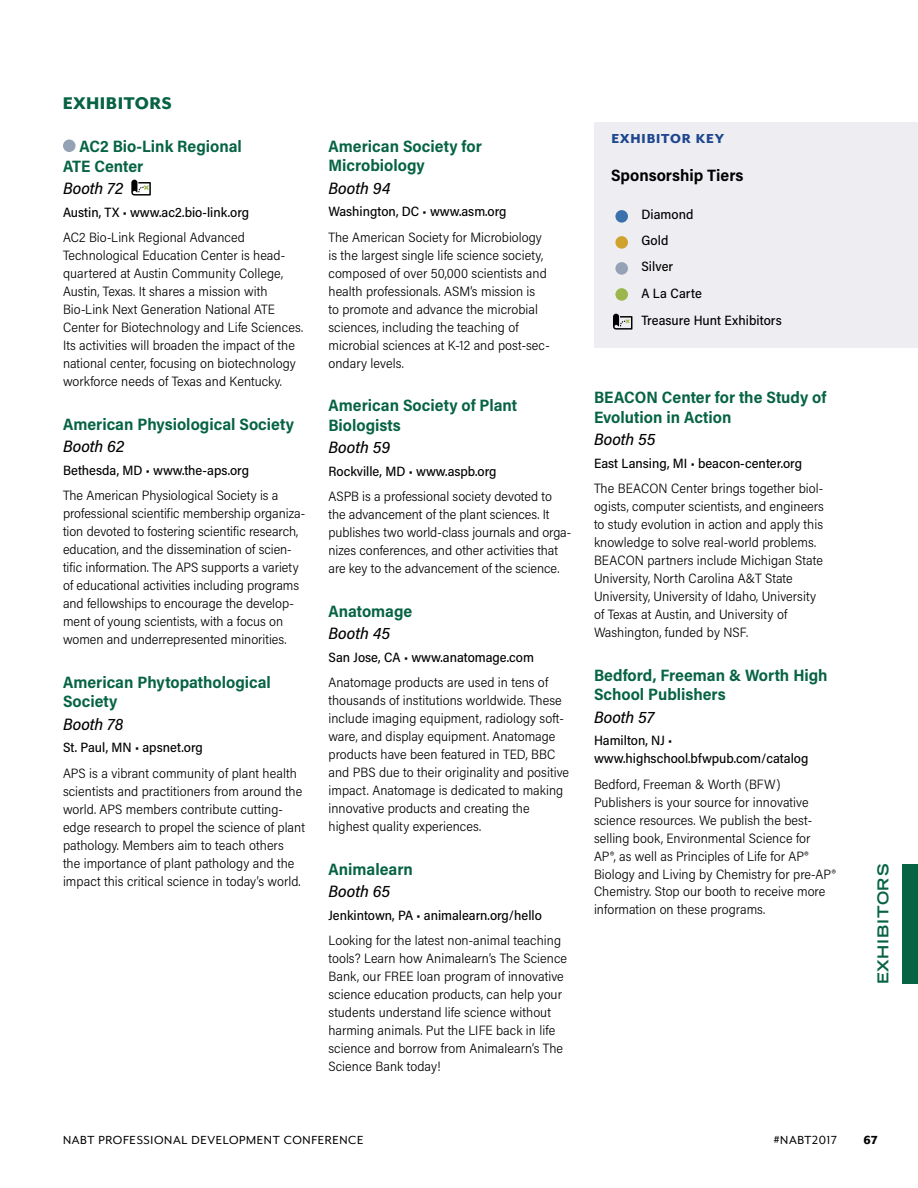
<style>
.page{position:relative;width:918px;height:1188px;background:#fff}
.page>*{position:absolute;margin:0;border:0;box-sizing:border-box;transform-origin:0 0}
.t1{font:800 19.5px "Mr Eaves XL Mod OT";letter-spacing:.03em;color:#066343}
.t2{font:700 16.5px/19.5px "Acumin Pro Semi Cond";color:#066343}
.t3{font:italic 500 16.5px "Acumin Pro Semi Cond";letter-spacing:.005em;color:#000}
.t4{font:700 16.5px "Acumin Pro Semi Cond";color:#000}
.t5{font:800 15px "Mr Eaves XL Mod OT";letter-spacing:.06em;color:#1e478e}
.t6{font:700 expanded 15px "Trade Gothic LT Std";letter-spacing:.05em;color:#066343}
.t7{font:300 13.5px/18px "Acumin Pro Semi Cond";letter-spacing:.005em;color:#000}
.t8{font:500 13.5px/26.1px "Acumin Pro Semi Cond";color:#000}
.t9{font:13.5px "Mr Eaves XL Mod OT";letter-spacing:.05em;color:#000}
.t10{font:800 13.5px "Mr Eaves XL Mod OT";color:#000}
</style>
<div class="page">
<div style="left:594px;top:122px;width:324px;height:225px;background:#ededf2"></div>
<div style="left:902px;top:864px;width:16px;height:120px;background:#066343"></div>
<div style="left:63px;top:139px;width:13px;height:13px;background:#95a1b4;border-radius:50%"></div>
<svg style="left:131px;top:180px;width:20px;height:16px"></svg>
<svg style="left:613px;top:314px;width:19px;height:16px"></svg>
<div style="left:615px;top:236px;width:13px;height:13px;background:#cfa32d;border-radius:50%"></div>
<div style="left:615px;top:210px;width:13px;height:13px;background:#3a70ab;border-radius:50%"></div>
<div style="left:615px;top:262px;width:13px;height:13px;background:#95a1b4;border-radius:50%"></div>
<div style="left:615px;top:288px;width:13px;height:13px;background:#9bb64c;border-radius:50%"></div>
<h1 class="t1" style="left:63px;top:93px;width:110px">EXHIBITORS</h1>
<p class="t2" style="left:63px;top:136px;width:180px;text-indent:16px">AC2 Bio-Link Regional<br>ATE Center</p>
<p class="t3" style="left:63px;top:177px;width:62px">Booth 72</p>
<p class="t8" style="left:63px;top:198px;width:188px">Austin, TX • www.ac2.bio-link.org</p>
<p class="t7" style="left:63px;top:228px;width:242px">AC2 Bio-Link Regional Advanced Technological Education Center is head&shy;quartered at Austin Community College, Austin, Texas. It shares a mission with Bio-Link Next Generation National ATE Center for Biotechnology and Life Sciences.<br>Its activities will broaden the impact of the national center, focusing on biotechnology workforce needs of Texas and Kentucky.</p>
<p class="t2" style="left:63px;top:413px;width:233px">American Physiological Society</p>
<p class="t3" style="left:63px;top:435px;width:63px">Booth 62</p>
<p class="t8" style="left:63px;top:456px;width:188px">Bethesda, MD • www.the-aps.org</p>
<p class="t7" style="left:63px;top:486px;width:244px">The American Physiological Society is a professional scientific membership organiza&shy;tion devoted to fostering scientific research, education, and the dissemination of scien&shy;tific information. The APS supports a variety of educational activities including programs and fellowships to encourage the develop&shy;ment of young scientists, with a focus on women and underrepresented minorities.</p>
<p class="t2" style="left:63px;top:671px;width:210px">American Phytopathological<br>Society</p>
<p class="t3" style="left:63px;top:712px;width:62px">Booth 78</p>
<p class="t8" style="left:63px;top:734px;width:141px">St. Paul, MN • apsnet.org</p>
<p class="t7" style="left:63px;top:763px;width:243px">APS is a vibrant community of plant health scientists and practitioners from around the world. APS members contribute cutting&shy;edge research to propel the science of plant pathology. Members aim to teach others<br>the importance of plant pathology and the impact this critical science in today’s world.</p>
<p class="t2" style="left:328px;top:135px;width:155px">American Society for<br>Microbiology</p>
<p class="t3" style="left:328px;top:176px;width:63px">Booth 94</p>
<p class="t8" style="left:328px;top:198px;width:180px">Washington, DC • www.asm.org</p>
<p class="t7" style="left:328px;top:227px;width:223px">The American Society for Microbiology is the largest single life science society, composed of over 50,000 scientists and health professionals. ASM’s mission is<br>to promote and advance the microbial sciences, including the teaching of microbial sciences at K-12 and post-sec&shy;ondary levels.</p>
<p class="t2" style="left:328px;top:395px;width:190px">American Society of Plant<br>Biologists</p>
<p class="t3" style="left:328px;top:436px;width:63px">Booth 59</p>
<p class="t8" style="left:328px;top:457px;width:170px">Rockville, MD • www.aspb.org</p>
<p class="t7" style="left:328px;top:487px;width:244px">ASPB is a professional society devoted to the advancement of the plant sciences. It publishes two world-class journals and orga&shy;nizes conferences, and other activities that are key to the advancement of the science.</p>
<p class="t2" style="left:328px;top:600px;width:85px">Anatomage</p>
<p class="t3" style="left:328px;top:622px;width:63px">Booth 45</p>
<p class="t8" style="left:328px;top:643px;width:207px">San Jose, CA • www.anatomage.com</p>
<p class="t7" style="left:328px;top:673px;width:242px">Anatomage products are used in tens of thousands of institutions worldwide. These include imaging equipment, radiology soft&shy;ware, and display equipment. Anatomage products have been featured in TED, BBC and PBS due to their originality and positive impact. Anatomage is dedicated to making innovative products and creating the highest quality experiences.</p>
<p class="t2" style="left:328px;top:858px;width:86px">Animalearn</p>
<p class="t3" style="left:328px;top:880px;width:63px">Booth 65</p>
<p class="t8" style="left:328px;top:901px;width:215px">Jenkintown, PA • animalearn.org/hello</p>
<p class="t7" style="left:328px;top:931px;width:240px">Looking for the latest non-animal teaching tools? Learn how Animalearn’s The Science Bank, our FREE loan program of innovative science education products, can help your students understand life science without harming animals. Put the LIFE back in life science and borrow from Animalearn’s The Science Bank today!</p>
<p class="t5" style="left:612px;top:131px;width:114px">EXHIBITOR KEY</p>
<p class="t4" style="left:611px;top:163px;width:134px">Sponsorship Tiers</p>
<p class="t8" style="left:641px;top:200px;width:54px">Diamond<br>Gold<br>Silver</p>
<p class="t8" style="left:641px;top:280px;width:62px">A La Carte</p>
<p class="t8" style="left:641px;top:307px;width:142px">Treasure Hunt Exhibitors</p>
<p class="t2" style="left:594px;top:387px;width:234px">BEACON Center for the Study of<br>Evolution in Action</p>
<p class="t3" style="left:594px;top:428px;width:63px">Booth 55</p>
<p class="t8" style="left:594px;top:449px;width:210px">East Lansing, MI • beacon-center.org</p>
<p class="t7" style="left:594px;top:479px;width:232px">The BEACON Center brings together biol&shy;ogists, computer scientists, and engineers to study evolution in action and apply this knowledge to solve real-world problems.<br>BEACON partners include Michigan State University, North Carolina A&amp;T State University, University of Idaho, University of Texas at Austin, and University of Washington, funded by NSF.</p>
<p class="t2" style="left:594px;top:664px;width:235px">Bedford, Freeman &amp; Worth High<br>School Publishers</p>
<p class="t3" style="left:594px;top:705px;width:62px">Booth 57</p>
<p class="t8" style="left:594px;top:731px;width:216px;line-height:18px">Hamilton, NJ • www.highschool.bfwpub.com/catalog</p>
<p class="t7" style="left:594px;top:774px;width:243px">Bedford, Freeman &amp; Worth (BFW)<br>Publishers is your source for innovative science resources. We publish the best&shy;selling book, Environmental Science for AP®, as well as Principles of Life for AP® Biology and Living by Chemistry for pre-AP® Chemistry. Stop our booth to receive more information on these programs.</p>
<p class="t6" style="left:873px;top:984px;width:122px;rotate:-90deg">EXHIBITORS</p>
<p class="t9" style="left:63px;top:1133px;width:302px">NABT PROFESSIONAL DEVELOPMENT CONFERENCE</p>
<p class="t9" style="left:774px;top:1133px;width:65px">#NABT2017</p>
<p class="t10" style="left:863px;top:1133px;width:16px">67</p>
</div>
